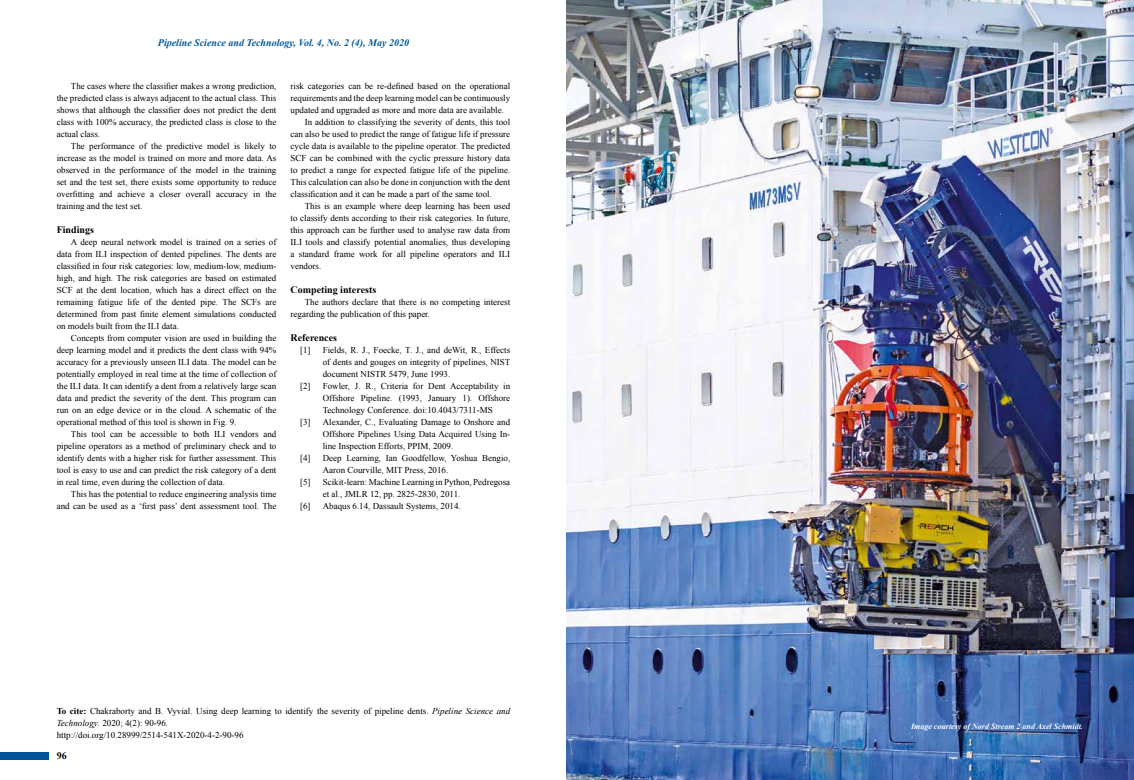
<style>
.page{position:relative;width:1134px;height:780px;background:#fff}
.page>*{position:absolute;margin:0;border:0;box-sizing:border-box;transform-origin:0 0}
.t1{font:italic 700 10px "Times New Roman";color:#005597}
.t2{font:700 10px "Times New Roman";color:#000}
.t3{font:9px/12px "Times New Roman";color:#000;text-align:justify}
.t4{font:italic 700 8px "Times New Roman";color:#fff}
.s1{font-weight:700}
.s2{font-style:italic}
</style>
<div class="page">
<div style="left:0;top:752px;width:48px;height:7px;background:#005597"></div>
<img style="left:567px;top:0;width:567px;height:780px">
<p class="t1" style="left:158px;top:36px;width:253px">Pipeline Science and Technology, Vol. 4, No. 2 (4), May 2020</p>
<p class="t3" style="left:57px;top:80px;width:221px;text-indent:14px">The cases where the classifier makes a wrong prediction, the predicted class is always adjacent to the actual class. This shows that although the classifier does not predict the dent class with 100% accuracy, the predicted class is close to the actual class.</p>
<p class="t3" style="left:57px;top:140px;width:221px;text-indent:14px">The performance of the predictive model is likely to increase as the model is trained on more and more data. As observed in the performance of the model in the training set and the test set, there exists some opportunity to reduce overfitting and achieve a closer overall accuracy in the training and the test set.</p>
<p class="t2" style="left:57px;top:223px;width:39px">Findings</p>
<p class="t3" style="left:57px;top:236px;width:221px;text-indent:14px">A deep neural network model is trained on a series of data from ILI inspection of dented pipelines. The dents are classified in four risk categories: low, medium-low, medium&shy;high, and high. The risk categories are based on estimated SCF at the dent location, which has a direct effect on the remaining fatigue life of the dented pipe. The SCFs are determined from past finite element simulations conducted on models built from the ILI data.</p>
<p class="t3" style="left:57px;top:332px;width:221px;text-indent:14px">Concepts from computer vision are used in building the deep learning model and it predicts the dent class with 94% accuracy for a previously unseen ILI data. The model can be potentially employed in real time at the time of collection of the ILI data. It can identify a dent from a relatively large scan data and predict the severity of the dent. This program can run on an edge device or in the cloud. A schematic of the operational method of this tool is shown in Fig. 9.</p>
<p class="t3" style="left:57px;top:428px;width:221px;text-indent:14px">This tool can be accessible to both ILI vendors and pipeline operators as a method of preliminary check and to identify dents with a higher risk for further assessment. This tool is easy to use and can predict the risk category of a dent in real time, even during the collection of data.</p>
<p class="t3" style="left:57px;top:488px;width:221px;text-align:right">This has the potential to reduce engineering analysis time and can be used as a ‘first pass’ dent assessment tool. The</p>
<p class="t3" style="left:291px;top:80px;width:221px">risk categories can be re-defined based on the operational</p>
<p class="t3" style="left:291px;top:92px;width:221px">requirements and the deep learning model can be continuously</p>
<p class="t3" style="left:291px;top:104px;width:215px">updated and upgraded as more and more data are available.</p>
<p class="t3" style="left:305px;top:116px;width:207px">In addition to classifying the severity of dents, this tool</p>
<p class="t3" style="left:291px;top:128px;width:221px">can also be used to predict the range of fatigue life if pressure</p>
<p class="t3" style="left:291px;top:140px;width:221px">cycle data is available to the pipeline operator. The predicted</p>
<p class="t3" style="left:291px;top:152px;width:221px">SCF can be combined with the cyclic pressure history data</p>
<p class="t3" style="left:291px;top:164px;width:221px">to predict a range for expected fatigue life of the pipeline.</p>
<p class="t3" style="left:291px;top:176px;width:221px">This calculation can also be done in conjunction with the dent</p>
<p class="t3" style="left:291px;top:188px;width:203px">classification and it can be made a part of the same tool.</p>
<p class="t3" style="left:305px;top:200px;width:207px">This is an example where deep learning has been used</p>
<p class="t3" style="left:291px;top:212px;width:221px">to classify dents according to their risk categories. In future,</p>
<p class="t3" style="left:291px;top:224px;width:221px">this approach can be further used to analyse raw data from</p>
<p class="t3" style="left:291px;top:236px;width:221px">ILI tools and classify potential anomalies, thus developing</p>
<p class="t3" style="left:291px;top:248px;width:221px">a standard frame work for all pipeline operators and ILI</p>
<p class="t3" style="left:291px;top:260px;width:32px">vendors.</p>
<p class="t2" style="left:291px;top:283px;width:87px">Competing interests</p>
<p class="t3" style="left:291px;top:296px;width:221px;text-indent:14px">The authors declare that there is no competing interest regarding the publication of this paper.</p>
<p class="t2" style="left:291px;top:331px;width:48px">References</p>
<p class="t3" style="left:300px;top:344px;width:12px">[1]</p>
<p class="t3" style="left:323px;top:344px;width:189px">Fields, R. J., Foecke, T. J., and deWit, R., Effects of dents and gouges on integrity of pipelines, NIST document NISTR 5479, June 1993.</p>
<p class="t3" style="left:300px;top:380px;width:12px">[2]</p>
<p class="t3" style="left:323px;top:380px;width:189px">Fowler, J. R., Criteria for Dent Acceptability in Offshore Pipeline. (1993, January 1). Offshore Technology Conference. doi:10.4043/7311-MS</p>
<p class="t3" style="left:300px;top:416px;width:12px">[3]</p>
<p class="t3" style="left:323px;top:416px;width:189px">Alexander, C., Evaluating Damage to Onshore and Offshore Pipelines Using Data Acquired Using In&shy;line Inspection Efforts, PPIM, 2009.</p>
<p class="t3" style="left:300px;top:452px;width:12px">[4]</p>
<p class="t3" style="left:323px;top:452px;width:189px">Deep Learning, Ian Goodfellow, Yoshua Bengio,<br>Aaron Courville, MIT Press, 2016.</p>
<p class="t3" style="left:300px;top:476px;width:12px">[5]</p>
<p class="t3" style="left:323px;top:476px;width:189px">Scikit-learn: Machine Learning in Python, Pedregosa et al., JMLR 12, pp. 2825-2830, 2011.</p>
<p class="t3" style="left:300px;top:500px;width:12px">[6]</p>
<p class="t3" style="left:323px;top:500px;width:139px">Abaqus 6.14, Dassault Systems, 2014.</p>
<p class="t3" style="left:57px;top:704px;width:455px;text-align:left"><span class="s1">To cite:</span> Chakraborty and B. Vyvial. Using deep learning to identify the severity of pipeline dents. <span class="s2">Pipeline Science and<br>Technology</span>. 2020; 4(2): 90-96.<br>http://doi.org/10.28999/2514-541X-2020-4-2-90-96</p>
<p class="t2" style="left:57px;top:749px;width:11px">96</p>
<p class="t4" style="left:911px;top:720px;width:173px">Image courtesy of Nord Stream 2 and Axel Schmidt.</p>
</div>
